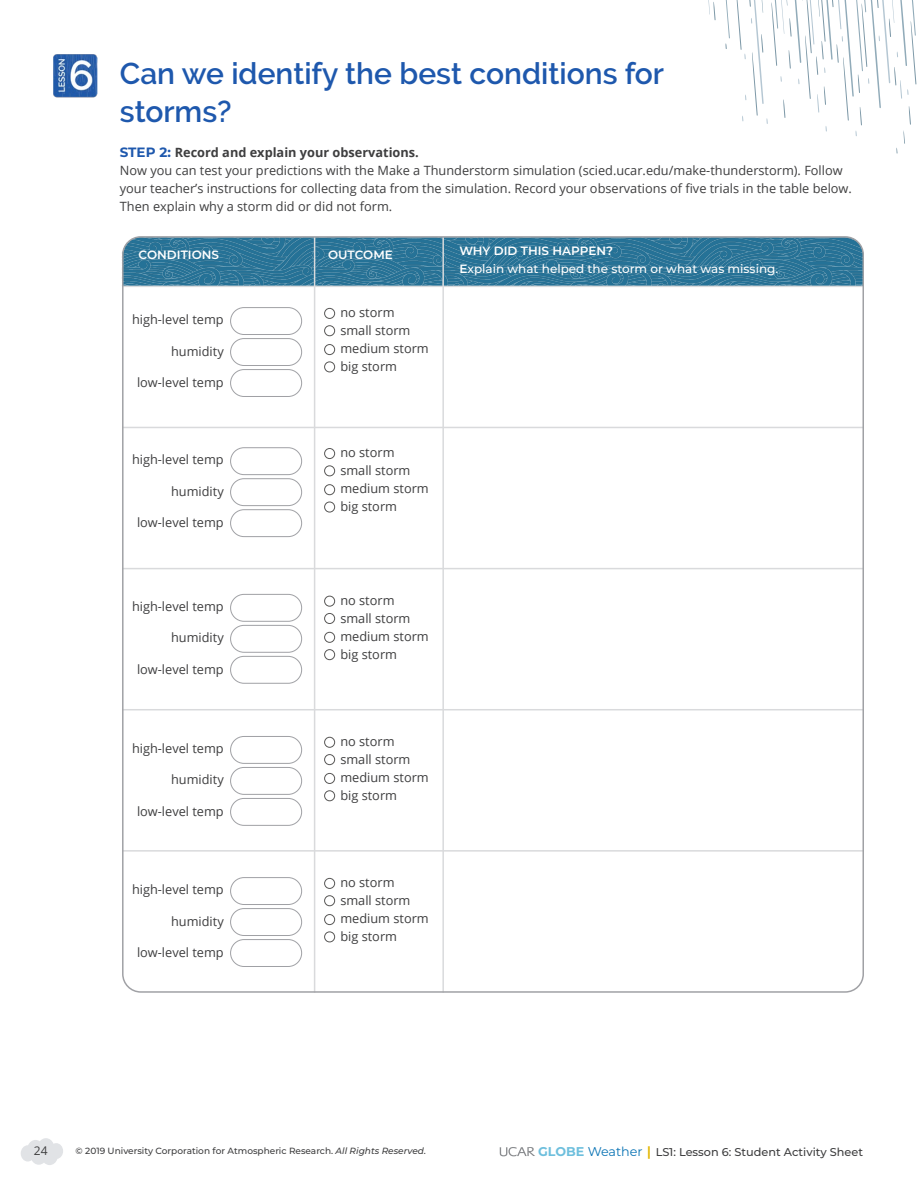
<style>
.page{position:relative;width:918px;height:1188px;background:#fff}
.page>*{position:absolute;margin:0;border:0;box-sizing:border-box;transform-origin:0 0}
.t1{font:600 30px/37.5px "Raleway";color:#1e58ad}
.t2{font:12.75px/18px "Open Sans";color:#3e3e3f}
.t3{font:500 12px/18px "Montserrat";color:#fff}
.t4{font:600 12px "Montserrat";color:#fff}
.t5{font:12px "Open Sans";color:#3e3e3f}
.t6{font:500 11.25px "Montserrat";color:#3e3e3f}
.t7{font:500 9px "Montserrat";color:#3e3e3f}
.s1{font-family:"Montserrat";font-weight:700;font-size:13.5px;color:#1e58ad}
.s2{font-weight:700}
.s3{font-weight:600}
.s4{font-weight:700;font-size:12.75px;color:#6ebfdd}
.s5{font-weight:400;font-size:12.75px;color:#0973b4}
.s6{font-family:"Open Sans";font-weight:800;font-size:12.75px;color:#e3b600}
.s7{font-style:italic}
</style>
<div class="page">
<img style="left:121px;top:236px;width:740px;height:50px">
<hr style="left:442px;top:237px;width:2px;height:756px;background:#d9dadc">
<hr style="left:314px;top:237px;width:1px;height:756px;background:#d9dadc">
<hr style="left:122px;top:427px;width:742px;height:1px;background:#d9dadc">
<hr style="left:122px;top:568px;width:742px;height:1px;background:#d9dadc">
<hr style="left:122px;top:709px;width:742px;height:1px;background:#d9dadc">
<hr style="left:122px;top:850px;width:742px;height:2px;background:#d9dadc">
<hr style="left:122px;top:286px;width:742px;height:1px;background:#d9dadc">
<div style="left:324px;top:878px;width:11px;height:11px;border:1px solid #585756;border-radius:50%"></div>
<div style="left:324px;top:895px;width:11px;height:11px;border:1px solid #585756;border-radius:50%"></div>
<div style="left:324px;top:914px;width:11px;height:11px;border:1px solid #585756;border-radius:50%"></div>
<div style="left:324px;top:932px;width:11px;height:10px;border:1px solid #585756;border-radius:50%"></div>
<div style="left:324px;top:737px;width:11px;height:11px;border:1px solid #585756;border-radius:50%"></div>
<div style="left:324px;top:754px;width:11px;height:11px;border:1px solid #585756;border-radius:50%"></div>
<div style="left:324px;top:773px;width:11px;height:11px;border:1px solid #585756;border-radius:50%"></div>
<div style="left:324px;top:790px;width:11px;height:11px;border:1px solid #585756;border-radius:50%"></div>
<div style="left:324px;top:596px;width:11px;height:11px;border:1px solid #585756;border-radius:50%"></div>
<div style="left:324px;top:613px;width:11px;height:11px;border:1px solid #585756;border-radius:50%"></div>
<div style="left:324px;top:632px;width:11px;height:11px;border:1px solid #585756;border-radius:50%"></div>
<div style="left:324px;top:649px;width:11px;height:11px;border:1px solid #585756;border-radius:50%"></div>
<div style="left:324px;top:448px;width:11px;height:11px;border:1px solid #585756;border-radius:50%"></div>
<div style="left:324px;top:465px;width:11px;height:11px;border:1px solid #585756;border-radius:50%"></div>
<div style="left:324px;top:484px;width:11px;height:11px;border:1px solid #585756;border-radius:50%"></div>
<div style="left:324px;top:502px;width:11px;height:10px;border:1px solid #585756;border-radius:50%"></div>
<div style="left:324px;top:308px;width:11px;height:11px;border:1px solid #585756;border-radius:50%"></div>
<div style="left:324px;top:325px;width:11px;height:11px;border:1px solid #585756;border-radius:50%"></div>
<div style="left:324px;top:344px;width:11px;height:11px;border:1px solid #585756;border-radius:50%"></div>
<div style="left:324px;top:362px;width:11px;height:10px;border:1px solid #585756;border-radius:50%"></div>
<div style="left:230px;top:877px;width:72px;height:28px;border:1px solid #a0a1a5;border-radius:13px"></div>
<div style="left:230px;top:908px;width:72px;height:28px;border:1px solid #a0a1a5;border-radius:13px"></div>
<div style="left:230px;top:939px;width:72px;height:28px;border:1px solid #a0a1a5;border-radius:13px"></div>
<div style="left:230px;top:736px;width:72px;height:28px;border:1px solid #a0a1a5;border-radius:13px"></div>
<div style="left:230px;top:767px;width:72px;height:28px;border:1px solid #a0a1a5;border-radius:13px"></div>
<div style="left:230px;top:798px;width:72px;height:28px;border:1px solid #a0a1a5;border-radius:13px"></div>
<div style="left:230px;top:594px;width:72px;height:28px;border:1px solid #a0a1a5;border-radius:13px"></div>
<div style="left:230px;top:625px;width:72px;height:28px;border:1px solid #a0a1a5;border-radius:13px"></div>
<div style="left:230px;top:656px;width:72px;height:28px;border:1px solid #a0a1a5;border-radius:13px"></div>
<div style="left:230px;top:447px;width:72px;height:28px;border:1px solid #a0a1a5;border-radius:13px"></div>
<div style="left:230px;top:478px;width:72px;height:28px;border:1px solid #a0a1a5;border-radius:13px"></div>
<div style="left:230px;top:509px;width:72px;height:28px;border:1px solid #a0a1a5;border-radius:13px"></div>
<div style="left:230px;top:307px;width:72px;height:28px;border:1px solid #a0a1a5;border-radius:13px"></div>
<div style="left:230px;top:338px;width:72px;height:28px;border:1px solid #a0a1a5;border-radius:13px"></div>
<div style="left:230px;top:369px;width:72px;height:28px;border:1px solid #a0a1a5;border-radius:13px"></div>
<svg style="left:500px;top:1147px;width:35px;height:9px"></svg>
<svg style="left:21px;top:1138px;width:42px;height:27px"></svg>
<svg style="left:708px;top:0;width:8px;height:20px"></svg>
<svg style="left:725px;top:0;width:191px;height:153px"></svg>
<img style="left:53px;top:54px;width:44px;height:43px">
<h1 class="t1" style="left:120px;top:55px;width:546px">Can we identify the best conditions for storms?</h1>
<p class="t2" style="left:120px;top:143px;width:734px"><span class="s1">STEP 2:</span> <span class="s2">Record and explain your observations.<br></span>Now you can test your predictions with the Make a Thunderstorm simulation (scied.ucar.edu/make-thunderstorm). Follow your teacher’s instructions for collecting data from the simulation. Record your observations of five trials in the table below.<br>Then explain why a storm did or did not form.</p>
<p class="t4" style="left:139px;top:246px;width:82px">CONDITIONS</p>
<p class="t4" style="left:328px;top:246px;width:66px">OUTCOME</p>
<p class="t3" style="left:459px;top:241px;width:320px"><span class="s3">WHY DID THIS HAPPEN?<br>E</span>xplain what helped the storm or what was missing.</p>
<p class="t2" style="left:132px;top:310px;width:93px">high-level temp</p>
<p class="t2" style="left:171px;top:342px;width:54px">humidity</p>
<p class="t2" style="left:137px;top:373px;width:88px">low-level temp</p>
<p class="t2" style="left:132px;top:450px;width:93px">high-level temp</p>
<p class="t2" style="left:171px;top:482px;width:54px">humidity</p>
<p class="t2" style="left:137px;top:513px;width:88px">low-level temp</p>
<p class="t2" style="left:132px;top:597px;width:93px">high-level temp</p>
<p class="t2" style="left:171px;top:628px;width:54px">humidity</p>
<p class="t2" style="left:137px;top:660px;width:88px">low-level temp</p>
<p class="t2" style="left:132px;top:739px;width:93px">high-level temp</p>
<p class="t2" style="left:171px;top:770px;width:54px">humidity</p>
<p class="t2" style="left:137px;top:802px;width:88px">low-level temp</p>
<p class="t2" style="left:132px;top:880px;width:93px">high-level temp</p>
<p class="t2" style="left:171px;top:912px;width:54px">humidity</p>
<p class="t2" style="left:137px;top:943px;width:88px">low-level temp</p>
<p class="t2" style="left:340px;top:303px;width:90px">no storm small storm medium storm big storm</p>
<p class="t2" style="left:340px;top:443px;width:90px">no storm small storm medium storm big storm</p>
<p class="t2" style="left:340px;top:591px;width:90px">no storm small storm medium storm big storm</p>
<p class="t2" style="left:340px;top:732px;width:90px">no storm small storm medium storm big storm</p>
<p class="t2" style="left:340px;top:873px;width:90px">no storm small storm medium storm big storm</p>
<p class="t5" style="left:34px;top:1143px;width:15px">24</p>
<p class="t6" style="left:538px;top:1144px;width:326px"><span class="s4">GLOBE</span> <span class="s5">Weather</span> <span class="s6">|</span> LS1: Lesson 6: Student Activity Sheet</p>
<p class="t7" style="left:76px;top:1144px;width:352px">© 2019 University Corporation for Atmospheric Research. <span class="s7">All Rights Reserved.</span></p>
</div>
